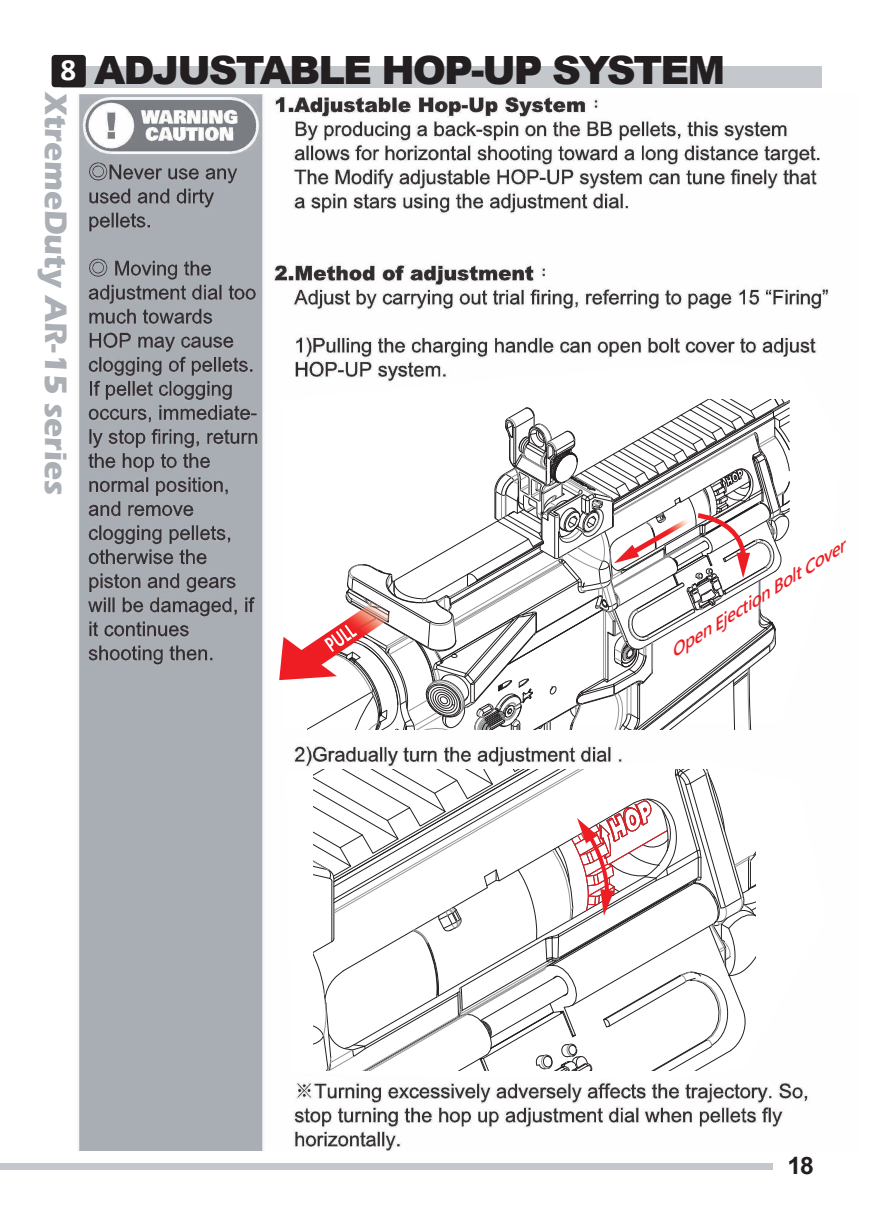
<style>
.page{position:relative;width:876px;height:1225px;background:#fff}
.page>*{position:absolute;margin:0;border:0;box-sizing:border-box;transform-origin:0 0}
.t1{font:900 39px "Arial";letter-spacing:-.05em;color:#231f20}
.t2{font:700 32px "Eras ITC";color:#abafb6}
.t3{font:700 24px "Arial";color:#231f20}
.t4{font:italic 700 15.4px "Microsoft Jheng Hei";color:#ee1d23;scale:1.14 1}
.s1{font-family:"Calibri";font-weight:700;font-size:31px;color:#fff}
</style>
<div class="page">
<div style="left:0;top:1163px;width:772px;height:6px;background:#c4c7cb"></div>
<img style="left:79px;top:94px;width:750px;height:1056px">
<svg style="left:281px;top:363px;width:548px;height:364px"></svg>
<svg style="left:285px;top:759px;width:542px;height:320px"></svg>
<svg style="left:279px;top:400px;width:510px;height:330px"></svg>
<svg style="left:314px;top:769px;width:442px;height:303px"></svg>
<div style="left:61px;top:66px;width:760px;height:21px;background:#c4c7cb"></div>
<div style="left:52px;top:55px;width:34px;height:32px;background:#231f20;border-radius:3px"></div>
<p class="t1" style="left:61px;top:42px;width:666px"><span class="s1">8</span> ADJUSTABLE HOP-UP SYSTEM</p>
<p class="t2" style="left:74px;top:93px;width:404px;rotate:90deg">XtremeDuty AR-15 series</p>
<p class="t4" style="left:665px;top:645px;width:180px;rotate:-32deg">Open Ejection Bolt Cover</p>
<p class="t3" style="left:787px;top:1148px;width:28px">18</p>
</div>
